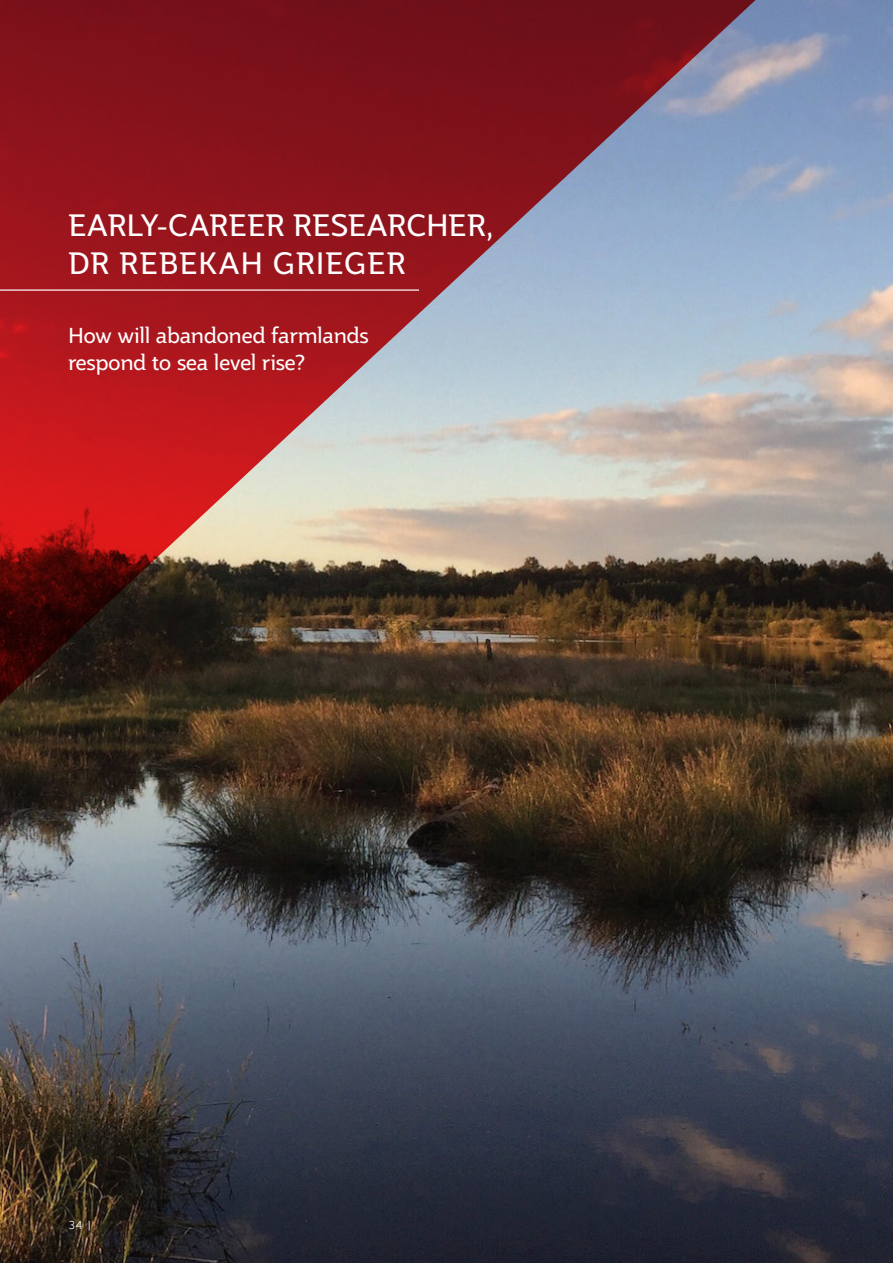
<style>
.page{position:relative;width:893px;height:1263px;background:#fff}
.page>*{position:absolute;margin:0;border:0;box-sizing:border-box;transform-origin:0 0}
.Page_Title_1_Red_Small{font:30px/37.5px "Jotia";letter-spacing:-.005em;color:#fff}
.Heading_2{font:21px/27px "Jotia";letter-spacing:-.02em;color:#fff}
.Footer_Left_Black{font:12px "Foundry Sterling";color:#fff}
</style>
<div class="page">
<img style="left:0;top:0;width:893px;height:1263px">
<svg style="left:0;top:0;width:769px;height:715px;background:#8e5052"></svg>
<hr style="left:0;top:289px;width:419px;height:2px;background:#fff">
<p class="Page_Title_1_Red_Small" style="left:68px;top:206px;width:427px">EARLY-CAREER RESEARCHER,<br>DR REBEKAH GRIEGER</p>
<p class="Heading_2" style="left:68px;top:322px;width:302px">How will abandoned farmlands respond to sea level rise?</p>
<p class="Footer_Left_Black" style="left:68px;top:1218px;width:24px">34 |</p>
</div>
